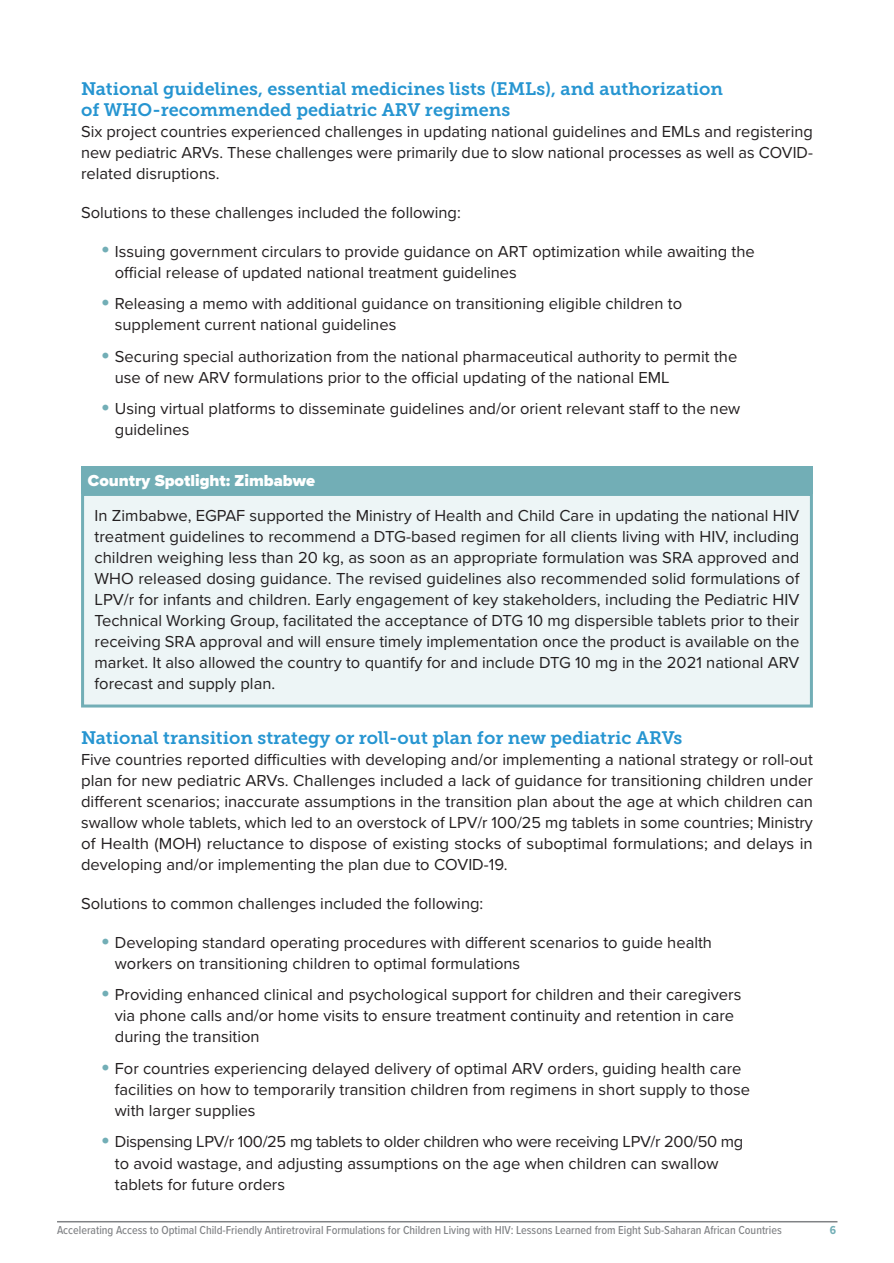
<style>
.page{position:relative;width:894px;height:1263px;background:#fff}
.page>*{position:absolute;margin:0;border:0;box-sizing:border-box;transform-origin:0 0}
.t1{font:18px/21px "Museo Slab 700";color:#2695d1}
.t2{font:16.5px/21px "Proxima Nova";color:#231f20}
.t3{font:900 16.5px "Proxima Nova";color:#fff}
.t4{font:500 12px "Proxima Nova Cond";color:#808285}
.t5{font:700 12px "Proxima Nova Cond";color:#72aeb6}
.s1{font-weight:900;font-size:22.5px;color:#72aeb6}
</style>
<div class="page">
<hr style="left:57px;top:1221px;width:780px;height:1px;background:#808285">
<div style="left:81px;top:467px;width:731px;height:30px;background:#72aeb6"></div>
<div style="left:81px;top:494px;width:731px;height:212px;background:#edf5f6"></div>
<div style="left:81px;top:493px;width:731px;height:214px;border:3px solid #72aeb6"></div>
<p class="t1" style="left:81px;top:78px;width:643px">National guidelines, essential medicines lists (EMLs), and authorization of WHO-recommended pediatric ARV regimens</p>
<p class="t2" style="left:81px;top:120px;width:733px;text-align:justify">Six project countries experienced challenges in updating national guidelines and EMLs and registering new pediatric ARVs. These challenges were primarily due to slow national processes as well as COVID&shy;related disruptions.</p>
<p class="t2" style="left:81px;top:201px;width:381px">Solutions to these challenges included the following:</p>
<p class="t2" style="left:115px;top:240px;width:641px;text-indent:-14px"><span class="s1">•</span> Issuing government circulars to provide guidance on ART optimization while awaiting the official release of updated national treatment guidelines</p>
<p class="t2" style="left:115px;top:292px;width:568px;text-indent:-14px"><span class="s1">•</span> Releasing a memo with additional guidance on transitioning eligible children to supplement current national guidelines</p>
<p class="t2" style="left:115px;top:345px;width:623px;text-indent:-14px"><span class="s1">•</span> Securing special authorization from the national pharmaceutical authority to permit the use of new ARV formulations prior to the official updating of the national EML</p>
<p class="t2" style="left:115px;top:397px;width:626px;text-indent:-14px"><span class="s1">•</span> Using virtual platforms to disseminate guidelines and/or orient relevant staff to the new guidelines</p>
<p class="t3" style="left:88px;top:468px;width:229px">Country Spotlight: Zimbabwe</p>
<p class="t2" style="left:94px;top:504px;width:706px;text-align:justify">In Zimbabwe, EGPAF supported the Ministry of Health and Child Care in updating the national HIV treatment guidelines to recommend a DTG-based regimen for all clients living with HIV, including children weighing less than 20 kg, as soon as an appropriate formulation was SRA approved and WHO released dosing guidance. The revised guidelines also recommended solid formulations of LPV/r for infants and children. Early engagement of key stakeholders, including the Pediatric HIV Technical Working Group, facilitated the acceptance of DTG 10 mg dispersible tablets prior to their receiving SRA approval and will ensure timely implementation once the product is available on the market. It also allowed the country to quantify for and include DTG 10 mg in the 2021 national ARV forecast and supply plan.</p>
<p class="t1" style="left:81px;top:727px;width:602px">National transition strategy or roll-out plan for new pediatric ARVs</p>
<p class="t2" style="left:81px;top:748px;width:733px;text-align:justify">Five countries reported difficulties with developing and/or implementing a national strategy or roll-out plan for new pediatric ARVs. Challenges included a lack of guidance for transitioning children under different scenarios; inaccurate assumptions in the transition plan about the age at which children can swallow whole tablets, which led to an overstock of LPV/r 100/25 mg tablets in some countries; Ministry of Health (MOH) reluctance to dispose of existing stocks of suboptimal formulations; and delays in developing and/or implementing the plan due to COVID-19.</p>
<p class="t2" style="left:81px;top:892px;width:403px">Solutions to common challenges included the following:</p>
<p class="t2" style="left:115px;top:931px;width:598px;text-indent:-14px"><span class="s1">•</span> Developing standard operating procedures with different scenarios to guide health workers on transitioning children to optimal formulations</p>
<p class="t2" style="left:115px;top:983px;width:627px;text-indent:-14px"><span class="s1">•</span> Providing enhanced clinical and psychological support for children and their caregivers via phone calls and/or home visits to ensure treatment continuity and retention in care during the transition</p>
<p class="t2" style="left:115px;top:1057px;width:636px;text-indent:-14px"><span class="s1">•</span> For countries experiencing delayed delivery of optimal ARV orders, guiding health care facilities on how to temporarily transition children from regimens in short supply to those with larger supplies</p>
<p class="t2" style="left:115px;top:1130px;width:629px;text-indent:-14px"><span class="s1">•</span> Dispensing LPV/r 100/25 mg tablets to older children who were receiving LPV/r 200/50 mg to avoid wastage, and adjusting assumptions on the age when children can swallow tablets for future orders</p>
<p class="t4" style="left:57px;top:1221px;width:726px">Accelerating Access to Optimal Child-Friendly Antiretroviral Formulations for Children Living with HIV: Lessons Learned from Eight Sub-Saharan African Countries</p>
<p class="t5" style="left:829px;top:1221px;width:8px">6</p>
</div>
